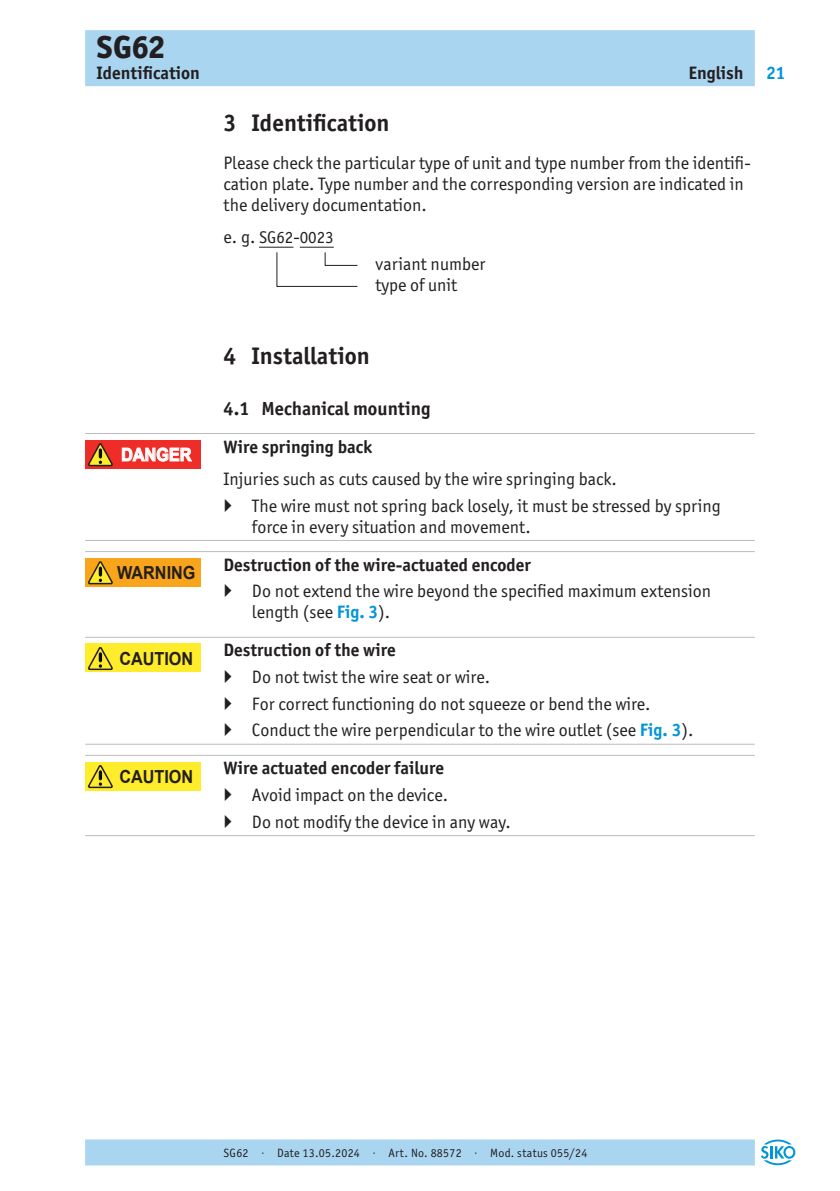
<style>
.page{position:relative;width:840px;height:1191px;background:#fff}
.page>*{position:absolute;margin:0;border:0;box-sizing:border-box;transform-origin:0 0}
.t1{font:800 32px "Officina Sans ITC Pro";color:#231f20}
.t2{font:700 24px "Officina Sans ITC Pro";color:#231f20}
.t3{font:700 19px "Officina Sans ITC Pro";color:#231f20}
._03__Fliesstext{font:18px/21px "Officina Sans ITC Pro";color:#231f20}
._02__Ueberschrift_Linie-oben{font:700 18px "Officina Sans ITC Pro";color:#231f20}
._03__Fliesstext_Identifikation{font:18px "Officina Sans ITC Pro";color:#231f20}
.t4{font:700 18px "Arial";color:#231f20;scale:.9 1}
.t5{font:700 18px "Arial";color:#fff;scale:.9 1}
.t6{font:700 18px "Officina Sans ITC Pro";color:#0095d9}
._03__Fliesstext-2{font:17px "Officina Sans ITC Pro";color:#231f20}
.t7{font:12px "Officina Sans ITC Pro";letter-spacing:.02em;color:#231f20}
.s1{font-size:18px}
.s2{font-weight:700;color:#0095d9}
</style>
<div class="page">
<div style="left:85px;top:30px;width:669px;height:56px;background:#aad5f1"></div>
<div style="left:85px;top:1139px;width:669px;height:26px;background:#aad5f1"></div>
<svg style="left:761px;top:1139px;width:33px;height:26px"></svg>
<hr style="left:259px;top:247px;width:34px;height:1px;background:#231f20">
<hr style="left:299px;top:247px;width:34px;height:1px;background:#231f20">
<hr style="left:85px;top:433px;width:669px;height:1px;background:#bcbdc0">
<hr style="left:85px;top:540px;width:669px;height:1px;background:#bcbdc0">
<hr style="left:85px;top:551px;width:669px;height:1px;background:#bcbdc0">
<hr style="left:85px;top:637px;width:669px;height:1px;background:#bcbdc0">
<hr style="left:85px;top:744px;width:669px;height:1px;background:#bcbdc0">
<hr style="left:85px;top:755px;width:669px;height:1px;background:#bcbdc0">
<hr style="left:85px;top:835px;width:669px;height:1px;background:#bcbdc0">
<svg style="left:276px;top:252px;width:82px;height:35px"></svg>
<div style="left:85px;top:440px;width:116px;height:28px;background:#ee2d28"></div>
<svg style="left:122px;top:447px;width:70px;height:14px"></svg>
<svg style="left:87px;top:443px;width:26px;height:24px"></svg>
<div style="left:85px;top:558px;width:116px;height:28px;background:#f9a51b"></div>
<svg style="left:87px;top:561px;width:26px;height:24px"></svg>
<div style="left:85px;top:644px;width:116px;height:28px;background:#ffec2a"></div>
<svg style="left:87px;top:647px;width:26px;height:24px"></svg>
<div style="left:85px;top:762px;width:116px;height:28px;background:#ffec2a"></div>
<svg style="left:87px;top:765px;width:26px;height:24px"></svg>
<h1 class="t1" style="left:96px;top:26px;width:70px">SG62</h1>
<p class="_02__Ueberschrift_Linie-oben" style="left:96px;top:62px;width:105px">Identification</p>
<p class="_02__Ueberschrift_Linie-oben" style="left:688px;top:62px;width:57px">English</p>
<p class="t2" style="left:223px;top:108px;width:167px">3 Identification</p>
<p class="_03__Fliesstext" style="left:223px;top:152px;width:528px">Please check the particular type of unit and type number from the identifi&shy;cation plate. Type number and the corresponding version are indicated in the delivery documentation.</p>
<p class="_03__Fliesstext-2" style="left:223px;top:227px;width:112px"><span class="s1">e. g.</span> SG62<span class="s1">-</span>0023</p>
<p class="_03__Fliesstext_Identifikation" style="left:375px;top:253px;width:111px">variant number</p>
<p class="_03__Fliesstext_Identifikation" style="left:375px;top:274px;width:83px">type of unit</p>
<p class="t6" style="left:765px;top:62px;width:21px">21</p>
<p class="t5" style="left:121px;top:443px;width:80px">DANGER</p>
<p class="t4" style="left:117px;top:561px;width:89px">WARNING</p>
<p class="t4" style="left:119px;top:646px;width:84px">CAUTION</p>
<p class="t4" style="left:119px;top:764px;width:84px">CAUTION</p>
<p class="t2" style="left:223px;top:341px;width:147px">4 Installation</p>
<p class="t3" style="left:223px;top:396px;width:208px">4.1 Mechanical mounting</p>
<p class="_02__Ueberschrift_Linie-oben" style="left:223px;top:435px;width:150px">Wire springing back</p>
<p class="_03__Fliesstext" style="left:223px;top:468px;width:394px">Injuries such as cuts caused by the wire springing back.</p>
<p class="_03__Fliesstext" style="left:252px;top:495px;width:470px">The wire must not spring back losely, it must be stressed by spring force in every situation and movement.</p>
<p class="_02__Ueberschrift_Linie-oben" style="left:223px;top:553px;width:308px">Destruction of the wire-actuated encoder</p>
<p class="_03__Fliesstext" style="left:252px;top:581px;width:460px">Do not extend the wire beyond the specified maximum extension length (see <span class="s2">Fig. 3</span>).</p>
<p class="_02__Ueberschrift_Linie-oben" style="left:223px;top:639px;width:173px">Destruction of the wire</p>
<p class="_03__Fliesstext" style="left:252px;top:666px;width:239px">Do not twist the wire seat or wire.</p>
<p class="_03__Fliesstext" style="left:252px;top:693px;width:400px">For correct functioning do not squeeze or bend the wire.</p>
<p class="_03__Fliesstext" style="left:252px;top:720px;width:442px">Conduct the wire perpendicular to the wire outlet (see <span class="s2">Fig. 3</span>).</p>
<p class="_02__Ueberschrift_Linie-oben" style="left:223px;top:757px;width:222px">Wire actuated encoder failure</p>
<p class="_03__Fliesstext" style="left:252px;top:784px;width:197px">Avoid impact on the device.</p>
<p class="_03__Fliesstext" style="left:252px;top:811px;width:260px">Do not modify the device in any way.</p>
<p class="t7" style="left:223px;top:1145px;width:365px">SG62 · Date 13.05.2024 · Art. No. 88572 · Mod. status 055/24</p>
</div>
